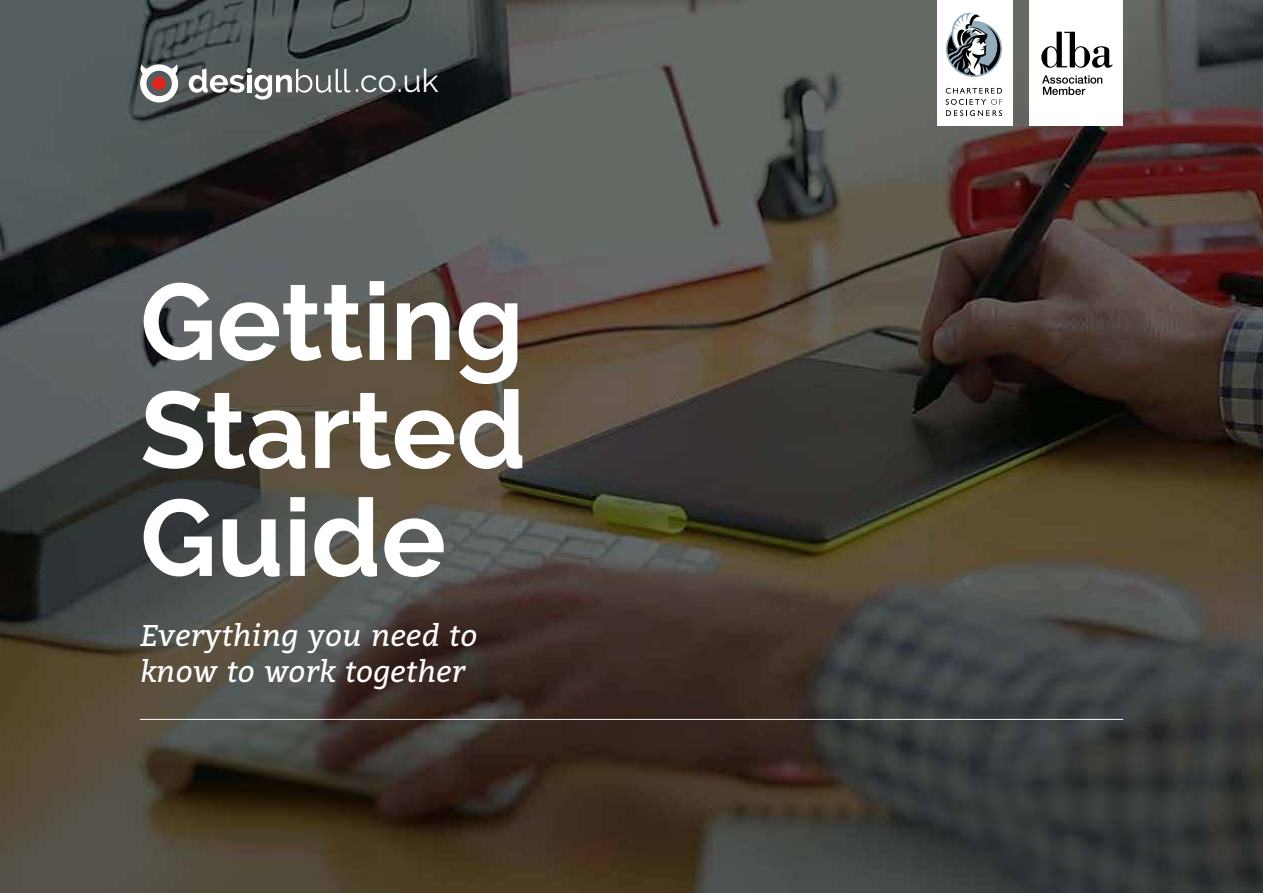
<style>
.page{position:relative;width:1263px;height:893px;background:#fff}
.page>*{position:absolute;margin:0;border:0;box-sizing:border-box;transform-origin:0 0}
.t1{font:700 108px/108px "Raleway";color:#fff;text-align:justify}
.t2{font:31.95px "Raleway";color:#fff}
.t3{font:italic 30px/36px "Bitter";letter-spacing:.01em;color:#fff}
</style>
<div class="page">
<img style="left:0;top:0;width:1263px;height:893px">
<svg style="left:140px;top:64px;width:40px;height:38px"></svg>
<svg style="left:189px;top:68px;width:162px;height:32px"></svg>
<div style="left:1029px;top:0;width:94px;height:125px;background:#fff"></div>
<svg style="left:1041px;top:32px;width:72px;height:36px"></svg>
<svg style="left:1042px;top:75px;width:60px;height:20px"></svg>
<div style="left:937px;top:0;width:76px;height:125px;background:#fff"></div>
<svg style="left:946px;top:88px;width:56px;height:28px"></svg>
<svg style="left:947px;top:13px;width:55px;height:62px"></svg>
<hr style="left:140px;top:719px;width:983px;height:1px;background:#fff">
<p class="t2" style="left:354px;top:62px;width:86px">.co.uk</p>
<h1 class="t1" style="left:140px;top:268px;width:388px">Getting Started Guide</h1>
<p class="t3" style="left:140px;top:616px;width:339px">Everything you need to know to work together</p>
</div>
